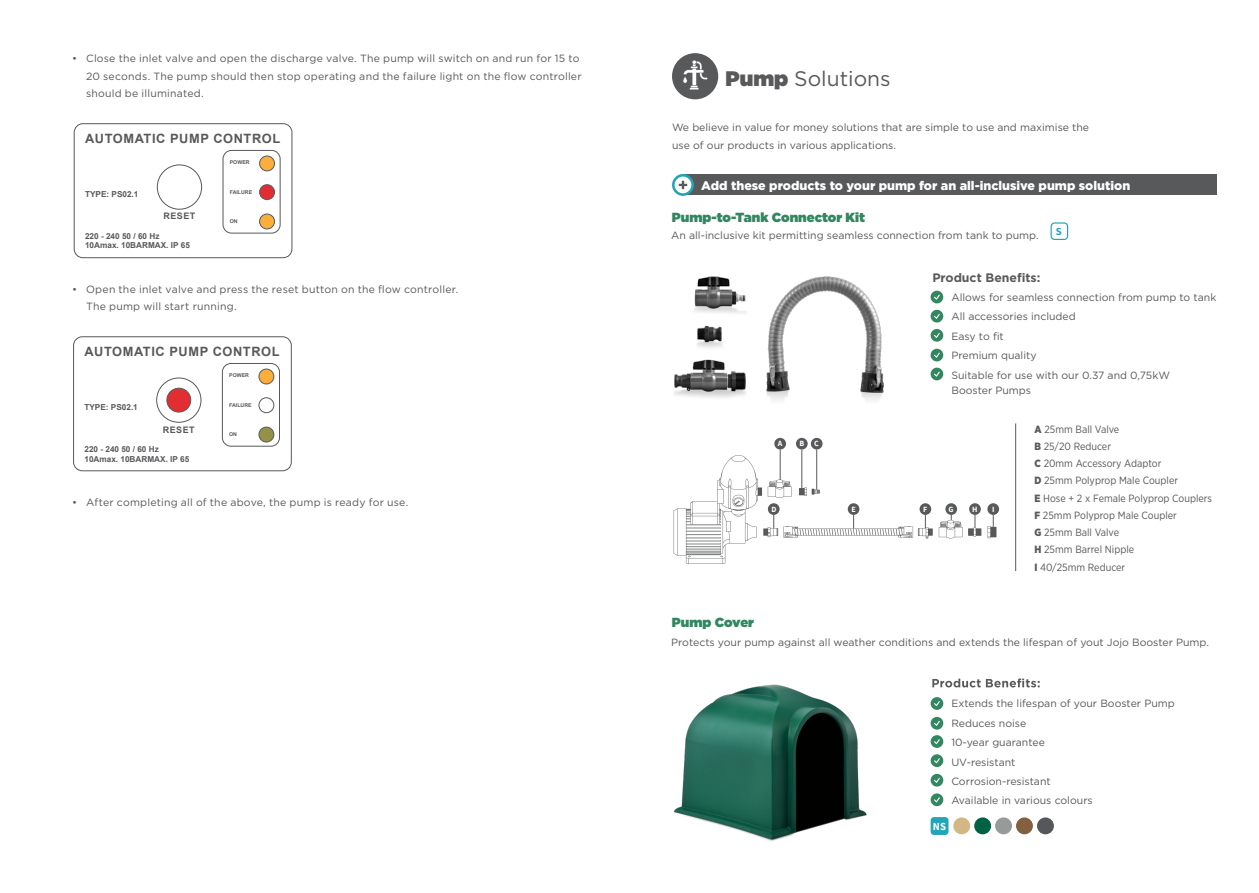
<style>
.page{position:relative;width:1259px;height:893px;background:#fff}
.page>*{position:absolute;margin:0;border:0;box-sizing:border-box;transform-origin:0 0}
.t1{font:21px "Gotham";color:#58595b}
.t2{font:900 13.2px "Gotham";color:#328760}
.t3{font:700 12.75px "Arial";letter-spacing:.045em;color:#58595b}
.t4{font:900 12.45px "Gotham";color:#fff}
.t5{font:700 12.3px "Gotham";color:#58595b}
.t6{font:700 10.8px "Source Sans Pro";color:#fff}
.t7{font:700 10.65px "Source Sans Pro";color:#23a5b9}
.t8{font:10.5px/19.4px "Gotham";color:#58595b}
.t9{font:10.5px/17.2px "Gotham";letter-spacing:.02em;color:#58595b}
.t10{font:10.5px/17.2px "Gotham Narrow";color:#58595b}
.t11{font:700 9px "Arial";letter-spacing:.05em;color:#58595b}
.t12{font:700 8.25px/9.8px "Arial";color:#58595b}
.t13{font:700 7.95px "Source Sans Pro";color:#fff}
.t14{font:700 5.25px "Arial";color:#58595b}
.s1{font-weight:900}
</style>
<div class="page">
<div style="left:74px;top:123px;width:218px;height:135px;border:1px solid #58595b;border-radius:9px"></div>
<div style="left:223px;top:150px;width:57px;height:83px;border:1px solid #58595b;border-radius:9px"></div>
<div style="left:260px;top:156px;width:14px;height:15px;background:#fbae3b;border-radius:50%"></div>
<div style="left:259px;top:156px;width:16px;height:15px;border:1px solid #58595b;border-radius:50%"></div>
<div style="left:260px;top:185px;width:14px;height:15px;background:#e22e32;border-radius:50%"></div>
<div style="left:259px;top:184px;width:16px;height:16px;border:1px solid #58595b;border-radius:50%"></div>
<div style="left:260px;top:214px;width:14px;height:15px;background:#fbae3b;border-radius:50%"></div>
<div style="left:259px;top:214px;width:16px;height:15px;border:1px solid #58595b;border-radius:50%"></div>
<div style="left:157px;top:165px;width:45px;height:44px;border:1px solid #58595b;border-radius:50%"></div>
<div style="left:73px;top:337px;width:218px;height:134px;border:1px solid #58595b;border-radius:9px"></div>
<div style="left:222px;top:363px;width:58px;height:83px;border:1px solid #58595b;border-radius:9px"></div>
<div style="left:259px;top:369px;width:15px;height:15px;background:#fbae3b;border-radius:50%"></div>
<div style="left:259px;top:369px;width:15px;height:15px;border:1px solid #58595b;border-radius:50%"></div>
<div style="left:259px;top:398px;width:15px;height:15px;border:1px solid #58595b;border-radius:50%"></div>
<div style="left:259px;top:427px;width:15px;height:15px;background:#939246;border-radius:50%"></div>
<div style="left:259px;top:427px;width:15px;height:15px;border:1px solid #58595b;border-radius:50%"></div>
<div style="left:156px;top:378px;width:45px;height:44px;border:1px solid #58595b;border-radius:50%"></div>
<div style="left:167px;top:388px;width:24px;height:24px;background:#e22e32;border-radius:50%"></div>
<div style="left:167px;top:388px;width:24px;height:24px;border:1px solid #58595b;border-radius:50%"></div>
<div style="left:672px;top:53px;width:46px;height:46px;background:#58595b;border-radius:50%"></div>
<svg style="left:683px;top:60px;width:24px;height:30px"></svg>
<div style="left:682px;top:174px;width:534px;height:21px;background:#58595b"></div>
<img style="left:674px;top:276px;width:210px;height:124px">
<img style="left:673px;top:684px;width:194px;height:157px">
<div style="left:930px;top:817px;width:18px;height:18px;background:#23a5b9;border-radius:3px"></div>
<hr style="left:780px;top:450px;width:1px;height:30px;background:#58595b">
<hr style="left:801px;top:450px;width:1px;height:38px;background:#58595b">
<hr style="left:816px;top:450px;width:1px;height:40px;background:#58595b">
<svg style="left:673px;top:455px;width:323px;height:109px"></svg>
<div style="left:774px;top:438px;width:12px;height:12px;background:#58595b;border-radius:50%"></div>
<div style="left:796px;top:438px;width:11px;height:12px;background:#58595b;border-radius:50%"></div>
<div style="left:811px;top:438px;width:11px;height:12px;background:#58595b;border-radius:50%"></div>
<div style="left:768px;top:503px;width:11px;height:12px;background:#58595b;border-radius:50%"></div>
<div style="left:847px;top:503px;width:12px;height:12px;background:#58595b;border-radius:50%"></div>
<div style="left:919px;top:503px;width:12px;height:12px;background:#58595b;border-radius:50%"></div>
<div style="left:945px;top:503px;width:12px;height:12px;background:#58595b;border-radius:50%"></div>
<div style="left:969px;top:503px;width:12px;height:12px;background:#58595b;border-radius:50%"></div>
<div style="left:987px;top:503px;width:12px;height:12px;background:#58595b;border-radius:50%"></div>
<hr style="left:1015px;top:423px;width:1px;height:148px;background:#58595b">
<svg style="left:930px;top:291px;width:13px;height:12px"></svg>
<svg style="left:930px;top:310px;width:13px;height:13px"></svg>
<svg style="left:930px;top:329px;width:13px;height:13px"></svg>
<svg style="left:930px;top:349px;width:13px;height:12px"></svg>
<svg style="left:930px;top:368px;width:13px;height:12px"></svg>
<svg style="left:930px;top:697px;width:13px;height:13px"></svg>
<svg style="left:932px;top:678px;width:107px;height:9px"></svg>
<svg style="left:930px;top:717px;width:13px;height:31px"></svg>
<svg style="left:930px;top:754px;width:13px;height:13px"></svg>
<svg style="left:930px;top:774px;width:13px;height:13px"></svg>
<svg style="left:930px;top:793px;width:13px;height:13px"></svg>
<svg style="left:673px;top:175px;width:19px;height:20px"></svg>
<div style="left:672px;top:174px;width:22px;height:22px;border:3px solid #23a5b9;border-radius:50%"></div>
<svg style="left:679px;top:181px;width:8px;height:8px"></svg>
<div style="left:1050px;top:222px;width:18px;height:18px;border:1px solid #23a5b9;border-radius:3px"></div>
<div style="left:953px;top:817px;width:17px;height:17px;background:#d3b886;border-radius:8px"></div>
<div style="left:995px;top:817px;width:17px;height:17px;background:#969a99;border-radius:8px"></div>
<div style="left:1016px;top:817px;width:17px;height:17px;background:#836140;border-radius:8px"></div>
<div style="left:974px;top:817px;width:17px;height:17px;background:#006242;border-radius:8px"></div>
<div style="left:1037px;top:817px;width:17px;height:17px;background:#55575a;border-radius:8px"></div>
<p class="t9" style="left:86px;top:50px;width:497px;text-indent:-14px">• Close the inlet valve and open the discharge valve. The pump will switch on and run for 15 to<br>20 seconds. The pump should then stop operating and the failure light on the flow controller should be illuminated.</p>
<p class="t3" style="left:85px;top:131px;width:197px">AUTOMATIC PUMP CONTROL</p>
<p class="t12" style="left:85px;top:189px;width:55px">TYPE: PS02.1</p>
<p class="t12" style="left:85px;top:231px;width:106px">220 - 240 50 / 60 Hz<br>10Amax. 10BARMAX. IP 65</p>
<p class="t11" style="left:164px;top:210px;width:33px">RESET</p>
<p class="t14" style="left:230px;top:158px;width:21px">POWER</p>
<p class="t14" style="left:230px;top:188px;width:24px">FAILURE</p>
<p class="t14" style="left:230px;top:218px;width:9px">ON</p>
<p class="t9" style="left:86px;top:280px;width:374px;text-indent:-14px">• Open the inlet valve and press the reset button on the flow controller.<br>The pump will start running.</p>
<p class="t3" style="left:84px;top:344px;width:197px">AUTOMATIC PUMP CONTROL</p>
<p class="t12" style="left:84px;top:402px;width:55px">TYPE: PS02.1</p>
<p class="t12" style="left:84px;top:444px;width:106px">220 - 240 50 / 60 Hz<br>10Amax. 10BARMAX. IP 65</p>
<p class="t11" style="left:163px;top:423px;width:33px">RESET</p>
<p class="t14" style="left:229px;top:371px;width:21px">POWER</p>
<p class="t14" style="left:229px;top:401px;width:24px">FAILURE</p>
<p class="t14" style="left:229px;top:431px;width:9px">ON</p>
<p class="t9" style="left:72px;top:494px;width:337px">• After completing all of the above, the pump is ready for use.</p>
<h1 class="t1" style="left:725px;top:65px;width:167px"><span class="s1">Pump</span> Solutions</h1>
<p class="t8" style="left:672px;top:118px;width:419px;line-height:18px">We believe in value for money solutions that are simple to use and maximise the use of our products in various applications.</p>
<p class="t4" style="left:701px;top:177px;width:430px">Add these products to your pump for an all-inclusive pump solution</p>
<p class="t2" style="left:672px;top:207px;width:195px">Pump-to-Tank Connector Kit</p>
<p class="t8" style="left:671px;top:226px;width:369px">An all-inclusive kit permitting seamless connection from tank to pump.</p>
<p class="t5" style="left:932px;top:269px;width:110px">Product Benefits:</p>
<p class="t8" style="left:951px;top:287px;width:266px">Allows for seamless connection from pump to tank<br>All accessories included<br>Easy to fit<br>Premium quality<br>Suitable for use with our 0.37 and 0,75kW</p>
<p class="t8" style="left:951px;top:380px;width:81px">Booster Pumps</p>
<p class="t7" style="left:1056px;top:224px;width:7px">S</p>
<p class="t13" style="left:778px;top:438px;width:6px">A</p>
<p class="t13" style="left:799px;top:438px;width:21px">B C</p>
<p class="t13" style="left:771px;top:504px;width:7px">D</p>
<p class="t13" style="left:851px;top:504px;width:6px">E</p>
<p class="t13" style="left:923px;top:503px;width:6px">F</p>
<p class="t13" style="left:948px;top:504px;width:7px">G</p>
<p class="t13" style="left:972px;top:503px;width:7px">H</p>
<p class="t13" style="left:992px;top:503px;width:4px">I</p>
<p class="t10" style="left:1034px;top:420px;width:179px"><span class="s1">A</span> 25mm Ball Valve<br><span class="s1">B</span> 25/20 Reducer<br><span class="s1">C</span> 20mm Accessory Adaptor<br><span class="s1">D</span> 25mm Polyprop Male Coupler<br><span class="s1">E</span> Hose + 2 x Female Polyprop Couplers<br><span class="s1">F</span> 25mm Polyprop Male Coupler<br><span class="s1">G</span> 25mm Ball Valve<br><span class="s1">H</span> 25mm Barrel Nipple<br><span class="s1">I</span> 40/25mm Reducer</p>
<p class="t2" style="left:672px;top:613px;width:84px">Pump Cover</p>
<p class="t8" style="left:671px;top:632px;width:539px">Protects your pump against all weather conditions and extends the lifespan of yout Jojo Booster Pump.</p>
<p class="t8" style="left:951px;top:694px;width:225px">Extends the lifespan of your Booster Pump<br>Reduces noise<br>10-year guarantee<br>UV-resistant<br>Corrosion-resistant<br>Available in various colours</p>
<p class="t6" style="left:933px;top:819px;width:15px">NS</p>
</div>
